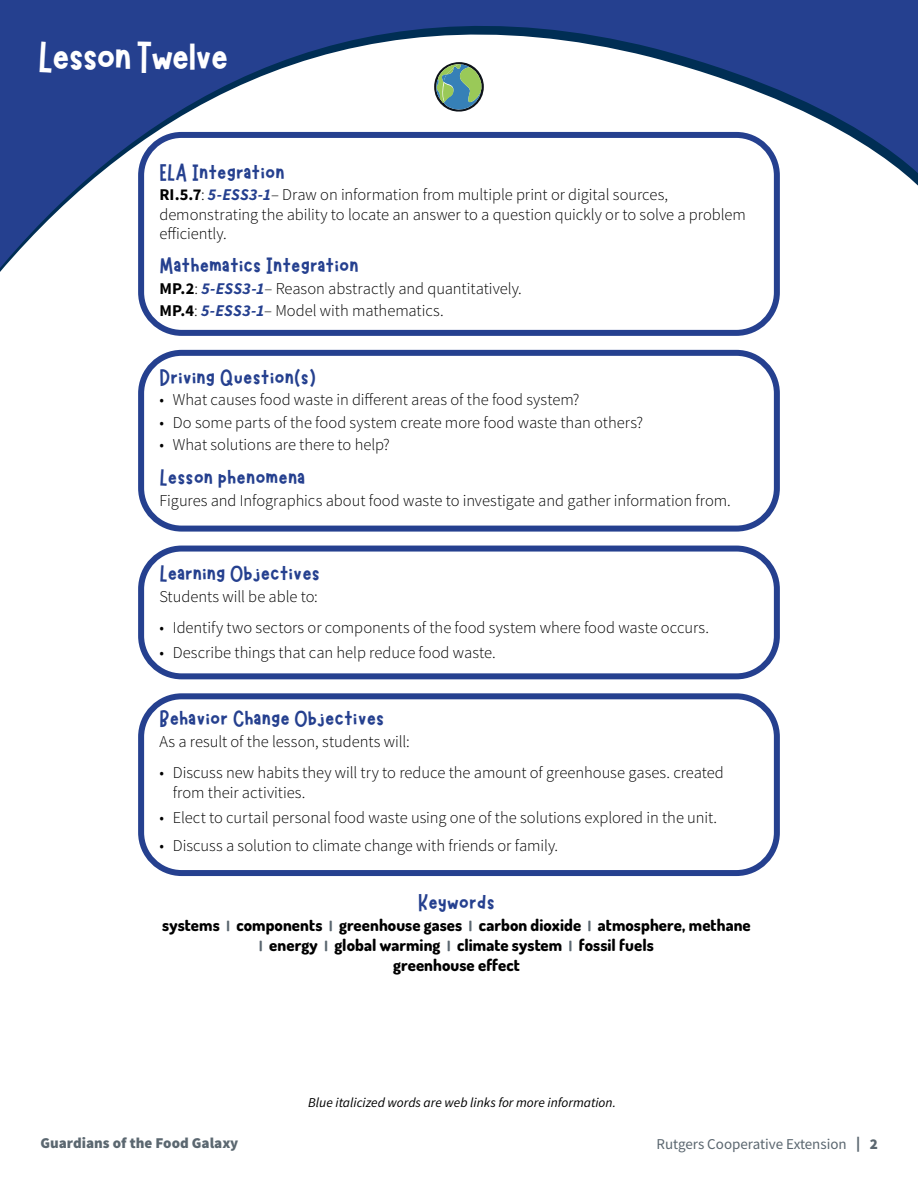
<style>
.page{position:relative;width:918px;height:1188px;background:#fff}
.page>*{position:absolute;margin:0;border:0;box-sizing:border-box;transform-origin:0 0}
.Lesson{font:45px "Marykate";letter-spacing:-.03em;color:#fff}
.Lesson_Blue_Header_NEW{font:24px "Marykate";color:#25408f}
.Lesson_Bullets{font:300 16.5px/19.5px "Source Sans Pro";letter-spacing:-.005em;color:#000}
.Keyword_List{font:16.5px/19.8px "Dosis";letter-spacing:.005em;color:#000;text-align:center}
.Lesson_copy{font:300 16.5px "Source Sans Pro";letter-spacing:-.005em;color:#000}
.t1{font:15px "Source Sans Pro";color:#5b6770}
.t2{font:900 15px "Source Sans Pro";color:#5b6770}
.asterisk{font:italic 13.5px "Source Sans Pro";color:#000}
.s1{font-weight:700}
.s2{font-weight:700;font-style:italic;color:#25408f}
.s3{font-size:13.5px;color:#5b6770}
.s4{font-weight:900}
</style>
<div class="page">
<svg style="left:0;top:0;width:918px;height:581px"></svg>
<div style="left:138px;top:132px;width:642px;height:204px;border:6px solid #25408f;border-radius:41px"></div>
<div style="left:138px;top:350px;width:642px;height:182px;border:6px solid #25408f;border-radius:40px"></div>
<div style="left:138px;top:546px;width:642px;height:133px;border:6px solid #25408f;border-radius:40px"></div>
<div style="left:138px;top:693px;width:642px;height:183px;border:6px solid #25408f;border-radius:40px"></div>
<svg style="left:434px;top:62px;width:50px;height:50px"></svg>
<h3 class="Lesson" style="left:38px;top:40px;width:192px">Lesson Twelve</h3>
<p class="Lesson_Blue_Header_NEW" style="left:159px;top:163px;width:127px">ELA Integration</p>
<p class="Lesson_Bullets" style="left:159px;top:185px;width:588px"><span class="s1">RI.5.7</span>: <span class="s2">5-ESS3-1</span>– Draw on information from multiple print or digital sources, demonstrating the ability to locate an answer to a question quickly or to solve a problem efficiently.</p>
<p class="Lesson_Blue_Header_NEW" style="left:159px;top:256px;width:201px">Mathematics Integration</p>
<p class="Lesson_Bullets" style="left:159px;top:277px;width:364px;line-height:22.5px"><span class="s1">MP.2</span>: <span class="s2">5-ESS3-1</span>– Reason abstractly and quantitatively.<br><span class="s1">MP.4</span>: <span class="s2">5-ESS3-1</span>– Model with mathematics.</p>
<p class="Lesson_Blue_Header_NEW" style="left:159px;top:368px;width:158px">Driving Question(s)</p>
<p class="Lesson_Bullets" style="left:159px;top:390px;width:422px">• What causes food waste in different areas of the food system?</p>
<p class="Lesson_Bullets" style="left:159px;top:412px;width:485px">• Do some parts of the food system create more food waste than others?</p>
<p class="Lesson_Bullets" style="left:159px;top:435px;width:232px">• What solutions are there to help?</p>
<p class="Lesson_Blue_Header_NEW" style="left:159px;top:468px;width:147px">Lesson phenomena</p>
<p class="Lesson_copy" style="left:159px;top:490px;width:573px">Figures and Infographics about food waste to investigate and gather information from.</p>
<p class="Lesson_Blue_Header_NEW" style="left:159px;top:565px;width:162px">Learning Objectives</p>
<p class="Lesson_copy" style="left:159px;top:586px;width:160px">Students will be able to:</p>
<p class="Lesson_Bullets" style="left:159px;top:617px;width:551px">• Identify two sectors or components of the food system where food waste occurs.</p>
<p class="Lesson_Bullets" style="left:159px;top:643px;width:338px">• Describe things that can help reduce food waste.</p>
<p class="Lesson_Blue_Header_NEW" style="left:159px;top:710px;width:227px">Behavior Change Objectives</p>
<p class="Lesson_copy" style="left:159px;top:732px;width:252px">As a result of the lesson, students will:</p>
<p class="Lesson_Bullets" style="left:173px;top:763px;width:552px;text-indent:-14px">• Discuss new habits they will try to reduce the amount of greenhouse gases. created from their activities.</p>
<p class="Lesson_Bullets" style="left:159px;top:808px;width:559px">• Elect to curtail personal food waste using one of the solutions explored in the unit.</p>
<p class="Lesson_Bullets" style="left:159px;top:836px;width:400px">• Discuss a solution to climate change with friends or family.</p>
<p class="Lesson_Blue_Header_NEW" style="left:418px;top:894px;width:78px">Keywords</p>
<p class="Keyword_List" style="left:162px;top:914px;width:590px">systems <span class="s3">|</span> components <span class="s3">|</span> greenhouse gases <span class="s3">|</span> carbon dioxide <span class="s3">|</span> atmosphere, methane <span class="s3">|</span> energy <span class="s3">|</span> global warming <span class="s3">|</span> climate system <span class="s3">|</span> fossil fuels<br>greenhouse effect</p>
<p class="t2" style="left:40px;top:1133px;width:199px">Guardians of the Food Galaxy</p>
<p class="asterisk" style="left:308px;top:1094px;width:309px">Blue italicized words are web links for more information.</p>
<p class="t1" style="left:656px;top:1135px;width:223px">Rutgers Cooperative Extension <span class="s4">| 2</span></p>
</div>
